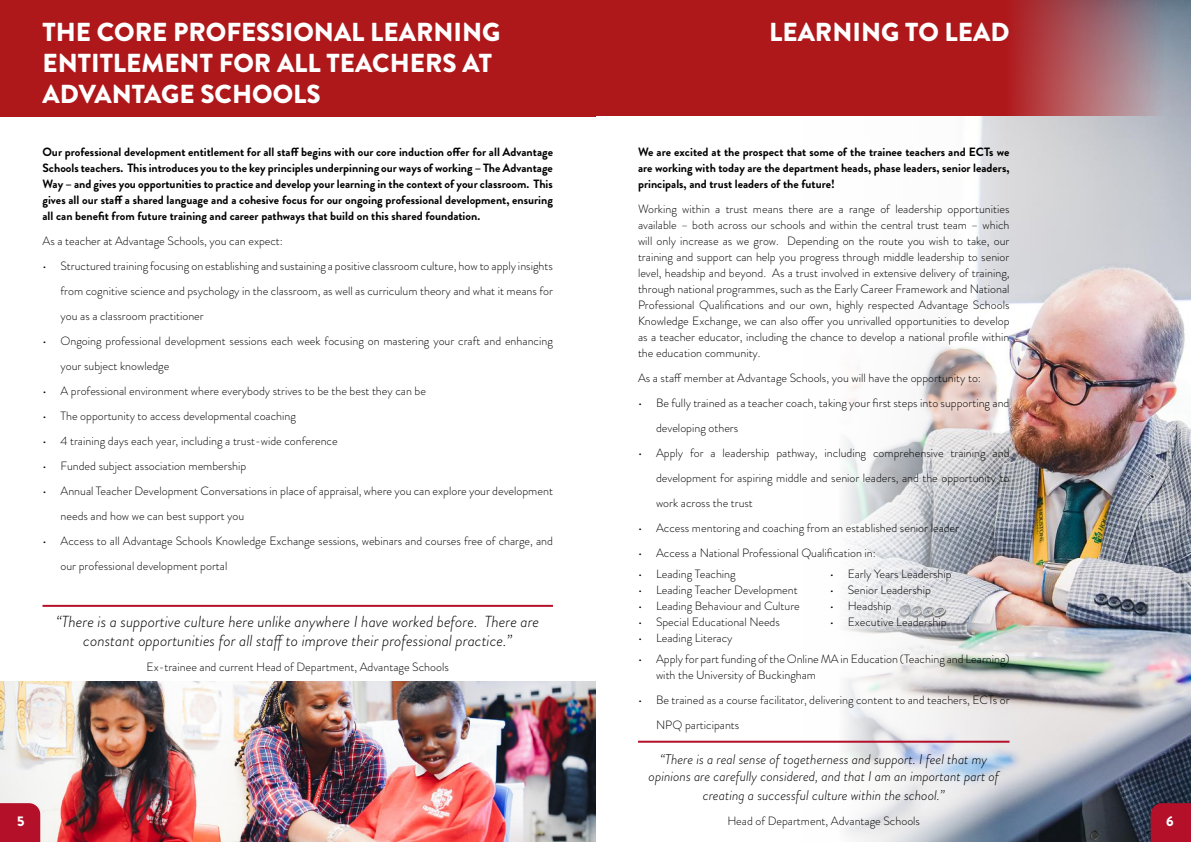
<style>
.page{position:relative;width:1191px;height:842px;background:#fff}
.page>*{position:absolute;margin:0;border:0;box-sizing:border-box;transform-origin:0 0}
.t1{font:900 26px/31.2px "Brandon Grotesque";color:#fff}
.t2{font:italic 300 16px/19.2px "Brandon Grotesque";color:#000;text-align:center}
.t3{font:italic 300 14px/16.8px "Brandon Grotesque";color:#000;text-align:center}
.t4{font:900 14px "Brandon Grotesque";color:#fff}
.t5{font:300 12px/16px "Brandon Grotesque";color:#000}
.t6{font:700 12px/16px "Brandon Grotesque";color:#000;text-align:justify}
</style>
<div class="page">
<img style="left:0;top:682px;width:595px;height:160px">
<hr style="left:43px;top:605px;width:510px;height:2px;background:#b4102a">
<div style="left:0;top:0;width:595px;height:116px;background:#af181b"></div>
<img style="left:801px;top:116px;width:390px;height:726px">
<hr style="left:638px;top:741px;width:371px;height:2px;background:#b4102a">
<svg style="left:595px;top:0;width:596px;height:116px;background:#ab3035"></svg>
<div style="left:0;top:803px;width:40px;height:39px;background:#b4102a"></div>
<div style="left:1150px;top:803px;width:41px;height:39px;background:#b4102a"></div>
<h1 class="t1" style="left:43px;top:17px;width:459px">THE CORE PROFESSIONAL LEARNING<br>ENTITLEMENT FOR ALL TEACHERS AT<br>ADVANTAGE SCHOOLS</h1>
<p class="t6" style="left:43px;top:144px;width:512px">Our professional development entitlement for all staff begins with our core induction offer for all Advantage Schools teachers. This introduces you to the key principles underpinning our ways of working – The Advantage Way – and gives you opportunities to practice and develop your learning in the context of your classroom. This gives all our staff a shared language and a cohesive focus for our ongoing professional development, ensuring all can benefit from future training and career pathways that build on this shared foundation.</p>
<p class="t5" style="left:43px;top:233px;width:242px">As a teacher at Advantage Schools, you can expect:</p>
<p class="t5" style="left:61px;top:253px;width:494px;line-height:25px;text-align:justify;text-indent:-18px">• Structured training focusing on establishing and sustaining a positive classroom culture, how to apply insights from cognitive science and psychology in the classroom, as well as curriculum theory and what it means for you as a classroom practitioner</p>
<p class="t5" style="left:61px;top:328px;width:494px;line-height:25px;text-indent:-18px">• Ongoing professional development sessions each week focusing on mastering your craft and enhancing your subject knowledge</p>
<p class="t5" style="left:43px;top:383px;width:385px">• A professional environment where everybody strives to be the best they can be</p>
<p class="t5" style="left:43px;top:408px;width:255px">• The opportunity to access developmental coaching</p>
<p class="t5" style="left:43px;top:433px;width:297px">• 4 training days each year, including a trust-wide conference</p>
<p class="t5" style="left:43px;top:458px;width:205px">• Funded subject association membership</p>
<p class="t5" style="left:61px;top:478px;width:494px;line-height:25px;text-indent:-18px">• Annual Teacher Development Conversations in place of appraisal, where you can explore your development needs and how we can best support you</p>
<p class="t5" style="left:61px;top:528px;width:494px;line-height:25px;text-indent:-18px">• Access to all Advantage Schools Knowledge Exchange sessions, webinars and courses free of charge, and our professional development portal</p>
<h2 class="t2" style="left:56px;top:612px;width:484px">“There is a supportive culture here unlike anywhere I have worked before. There are constant opportunities for all staff to improve their professional practice.”</h2>
<p class="t5" style="left:147px;top:659px;width:304px">Ex-trainee and current Head of Department, Advantage Schools</p>
<h1 class="t1" style="left:769px;top:17px;width:242px">LEARNING TO LEAD</h1>
<p class="t6" style="left:638px;top:144px;width:373px">We are excited at the prospect that some of the trainee teachers and ECTs we are working with today are the department heads, phase leaders, senior leaders, principals, and trust leaders of the future!</p>
<p class="t5" style="left:638px;top:201px;width:373px;text-align:justify">Working within a trust means there are a range of leadership opportunities available – both across our schools and within the central trust team – which will only increase as we grow. Depending on the route you wish to take, our training and support can help you progress through middle leadership to senior level, headship and beyond. As a trust involved in extensive delivery of training, through national programmes, such as the Early Career Framework and National Professional Qualifications and our own, highly respected Advantage Schools Knowledge Exchange, we can also offer you unrivalled opportunities to develop as a teacher educator, including the chance to develop a national profile within the education community.</p>
<p class="t5" style="left:638px;top:370px;width:344px">As a staff member at Advantage Schools, you will have the opportunity to:</p>
<p class="t5" style="left:656px;top:390px;width:355px;line-height:25px;text-indent:-18px">• Be fully trained as a teacher coach, taking your first steps into supporting and developing others</p>
<p class="t5" style="left:656px;top:440px;width:355px;line-height:25px;text-align:justify;text-indent:-18px">• Apply for a leadership pathway, including comprehensive training and development for aspiring middle and senior leaders, and the opportunity to work across the trust</p>
<p class="t5" style="left:638px;top:520px;width:322px">• Access mentoring and coaching from an established senior leader</p>
<p class="t5" style="left:638px;top:545px;width:239px">• Access a National Professional Qualification in:</p>
<p class="t5" style="left:829px;top:566px;width:123px">• Early Years Leadership</p>
<p class="t5" style="left:829px;top:582px;width:103px">• Senior Leadership</p>
<p class="t5" style="left:829px;top:598px;width:63px">• Headship</p>
<p class="t5" style="left:829px;top:614px;width:118px">• Executive Leadership</p>
<p class="t5" style="left:656px;top:651px;width:355px;text-indent:-18px">• Apply for part funding of the Online MA in Education (Teaching and Learning) with the University of Buckingham</p>
<p class="t5" style="left:656px;top:688px;width:355px;line-height:25px;text-indent:-18px">• Be trained as a course facilitator, delivering content to and teachers, ECTs or<br>NPQ participants</p>
<p class="t5" style="left:638px;top:566px;width:99px">• Leading Teaching</p>
<p class="t5" style="left:638px;top:582px;width:161px">• Leading Teacher Development</p>
<p class="t5" style="left:638px;top:598px;width:163px">• Leading Behaviour and Culture</p>
<p class="t5" style="left:638px;top:614px;width:143px">• Special Educational Needs</p>
<p class="t5" style="left:638px;top:630px;width:96px">• Leading Literacy</p>
<p class="t3" style="left:648px;top:751px;width:352px">“There is a real sense of togetherness and support. I feel that my opinions are carefully considered, and that I am an important part of</p>
<p class="t3" style="left:703px;top:787px;width:243px">creating a successful culture within the school.”</p>
<p class="t5" style="left:727px;top:813px;width:194px">Head of Department, Advantage Schools</p>
<p class="t4" style="left:17px;top:812px;width:9px">5</p>
<p class="t4" style="left:1166px;top:812px;width:9px">6</p>
</div>
